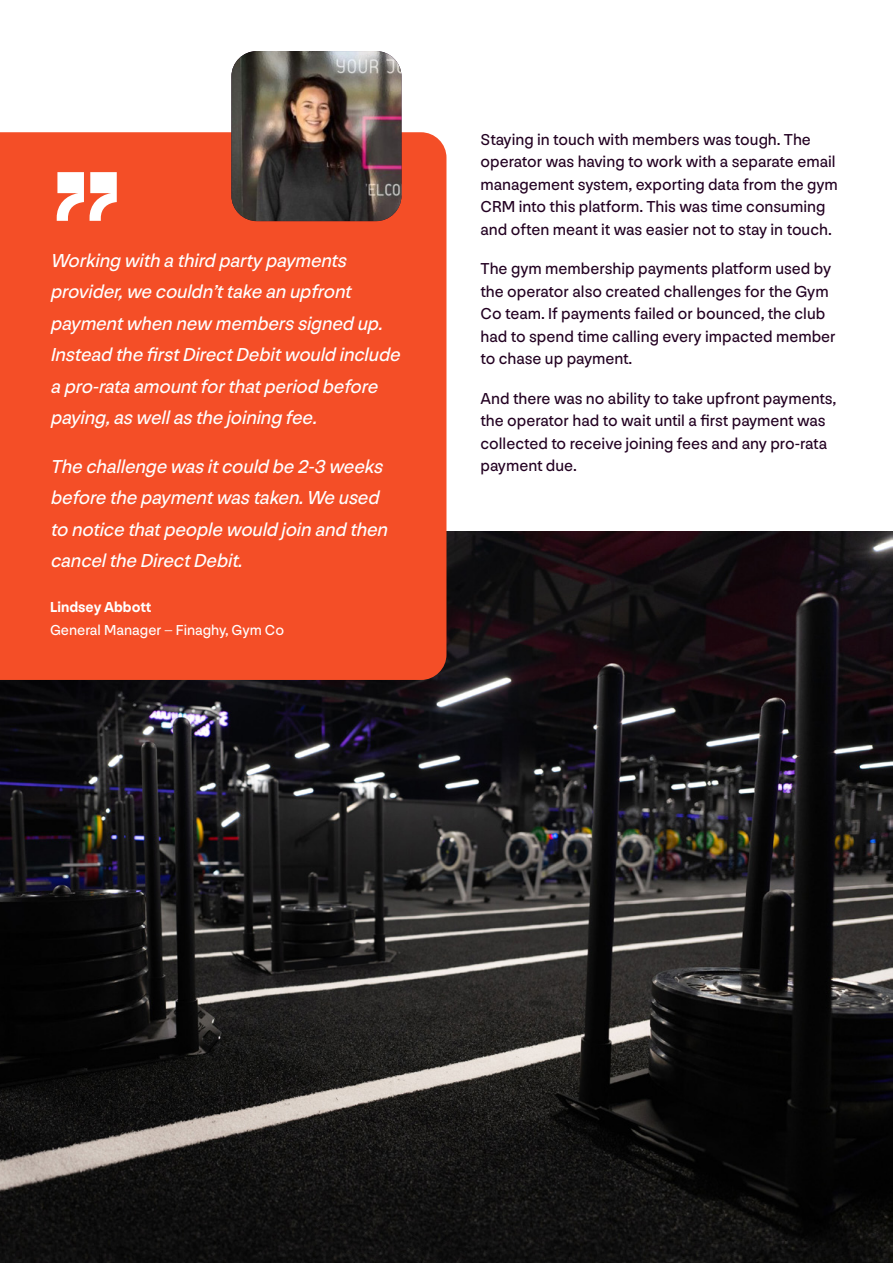
<style>
.page{position:relative;width:893px;height:1263px;background:#fff}
.page>*{position:absolute;margin:0;border:0;box-sizing:border-box;transform-origin:0 0}
.t1{font:900 144px "NN Nouvelle Grotesk STD";color:#fff}
.t2{font:italic 19.5px/31.5px "NN Nouvelle Grotesk STD";color:#fff}
.t3{font:16.5px/22.5px "NN Nouvelle Grotesk STD";color:#220021}
.t4{font:15px "NN Nouvelle Grotesk STD";color:#fff}
.t5{font:700 15px "NN Nouvelle Grotesk STD";color:#fff}
</style>
<div class="page">
<img style="left:0;top:531px;width:893px;height:732px">
<div style="left:0;top:132px;width:446px;height:548px;background:#f44e27"></div>
<img style="left:231px;top:51px;width:170px;height:170px">
<h1 class="t1" style="left:50px;top:124px;width:75px">”</h1>
<p class="t2" style="left:50px;top:245px;width:357px">Working withathird partypayments provider,wecouldn’ttakeanupfront paymentwhennew memberssigned up.<br>Instead thefirstDirectDebitwould include apro-rataamountforthatperiod before paying,aswellasthejoining fee.</p>
<p class="t2" style="left:50px;top:451px;width:344px">Thechallengewasitcould be2-3weeks beforethepaymentwastaken.Weused to noticethatpeoplewould joinand then canceltheDirectDebit.</p>
<p class="t5" style="left:50px;top:597px;width:103px">Lindsey Abbott</p>
<p class="t4" style="left:50px;top:620px;width:236px">General Manager – Finaghy, Gym Co</p>
<p class="t3" style="left:480px;top:128px;width:359px">Staying in touch with members was tough. The operator was having to work with a separate email management system, exporting data from the gym CRM into this platform. This was time consuming and often meant it was easier not to stay in touch.</p>
<p class="t3" style="left:480px;top:258px;width:357px">The gym membership payments platform used by the operator also created challenges for the Gym Co team. If payments failed or bounced, the club had to spend time calling every impacted member to chase up payment.</p>
<p class="t3" style="left:480px;top:387px;width:358px">And there was no ability to take upfront payments, the operator had to wait until a first payment was collected to receive joining fees and any pro-rata payment due.</p>
</div>
